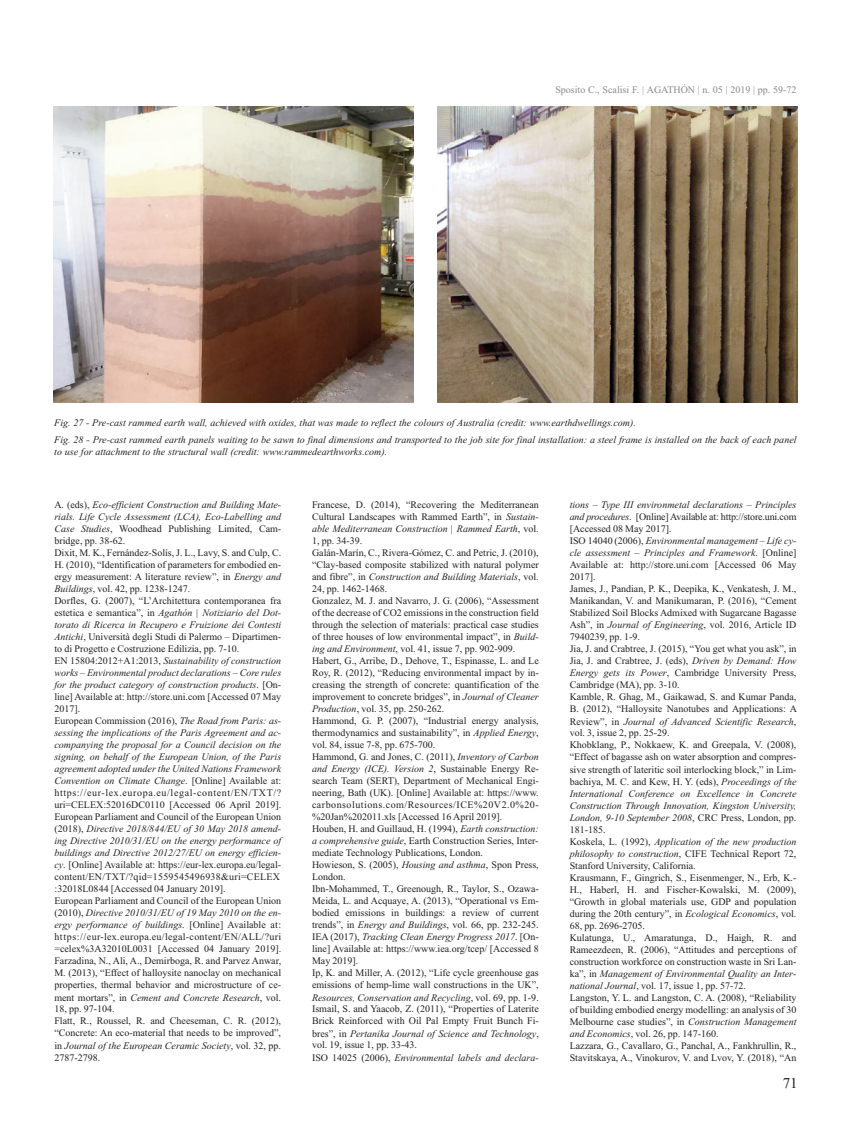
<style>
.page{position:relative;width:851px;height:1134px;background:#fff}
.page>*{position:absolute;margin:0;border:0;box-sizing:border-box;transform-origin:0 0}
.t1{font:15px "Times New Roman";color:#231f20}
.t2{font:10px/12px "Times New Roman";color:#231f20}
.t3{font:italic 10px/16.5px "Times New Roman";color:#231f20}
.t4{font:10px "Times New Roman";color:#8a8989}
.s1{font-style:italic}
</style>
<div class="page">
<img style="left:53px;top:106px;width:360px;height:296px">
<img style="left:437px;top:106px;width:360px;height:296px">
<p class="t4" style="left:555px;top:84px;width:243px">Sposito C., Scalisi F. | AGATHÓN | n. 05 | 2019 | pp. 59-72</p>
<p class="t3" style="left:54px;top:414px;width:743px">Fig. 27 - Pre-cast rammed earth wall, achieved with oxides, that was made to reflect the colours of Australia (credit: www.earthdwellings.com).<br>Fig. 28 - Pre-cast rammed earth panels waiting to be sawn to final dimensions and transported to the job site for final installation: a steel frame is installed on the back of each panel</p>
<p class="t3" style="left:54px;top:443px;width:334px">to use for attachment to the structural wall (credit: www.rammedearthworks.com).</p>
<p class="t2" style="left:312px;top:499px;width:228px">Francese, D. (2014), “Recovering the Mediterranean Cultural Landscapes with Rammed Earth”, in <span class="s1">Sustain&shy;able Mediterranean Construction | Rammed Earth</span>, vol.<br>1, pp. 34-39.<br>Galán-Marín, C., Rivera-Gómez, C. and Petric, J. (2010), “Clay-based composite stabilized with natural polymer and fibre”, in <span class="s1">Construction and Building Materials</span>, vol.<br>24, pp. 1462-1468.<br>Gonzalez, M. J. and Navarro, J. G. (2006), “Assessment of the decrease of CO2 emissions in the construction field through the selection of materials: practical case studies of three houses of low environmental impact”, in <span class="s1">Build&shy;ing and Environment</span>, vol. 41, issue 7, pp. 902-909.<br>Habert, G., Arribe, D., Dehove, T., Espinasse, L. and Le Roy, R. (2012), “Reducing environmental impact by in&shy;creasing the strength of concrete: quantification of the improvement to concrete bridges”, in <span class="s1">Journal of Cleaner Production</span>, vol. 35, pp. 250-262.<br>Hammond, G. P. (2007), “Industrial energy analysis, thermodynamics and sustainability”, in <span class="s1">Applied Energy</span>, vol. 84, issue 7-8, pp. 675-700.<br>Hammond, G. and Jones, C. (2011), <span class="s1">Inventory of Carbon and Energy (ICE). Version 2</span>, Sustainable Energy Re&shy;search Team (SERT), Department of Mechanical Engi&shy;neering, Bath (UK). [Online] Available at: https://www. carbonsolutions.com/Resources/ICE%20V2.0%20- %20Jan%202011.xls [Accessed 16 April 2019].<br>Houben, H. and Guillaud, H. (1994), <span class="s1">Earth construction: a comprehensive guide</span>, Earth Construction Series, Inter&shy;mediate Technology Publications, London.<br>Howieson, S. (2005), <span class="s1">Housing and asthma</span>, Spon Press, London.<br>Ibn-Mohammed, T., Greenough, R., Taylor, S., Ozawa-Meida, L. and Acquaye, A. (2013), “Operational vs Em&shy;bodied emissions in buildings: a review of current trends”, in <span class="s1">Energy and Buildings</span>, vol. 66, pp. 232-245.<br>IEA (2017), <span class="s1">Tracking Clean Energy Progress 2017</span>. [On&shy;line] Available at: https://www.iea.org/tcep/ [Accessed 8<br>May 2019].<br>Ip, K. and Miller, A. (2012), “Life cycle greenhouse gas emissions of hemp-lime wall constructions in the UK”, <span class="s1">Resources, Conservation and Recycling</span>, vol. 69, pp. 1-9.<br>Ismail, S. and Yaacob, Z. (2011), “Properties of Laterite Brick Reinforced with Oil Pal Empty Fruit Bunch Fi&shy;bres”, in <span class="s1">Pertanika Journal of Science and Technology</span>, vol. 19, issue 1, pp. 33-43.<br>ISO 14025 (2006), <span class="s1">Environmental labels and declara-</span></p>
<p class="t2" style="left:54px;top:499px;width:228px">A. (eds), <span class="s1">Eco-efficient Construction and Building Mate&shy;rials. Life Cycle Assessment (LCA), Eco-Labelling and Case Studies</span>, Woodhead Publishing Limited, Cam&shy;bridge, pp. 38-62.<br>Dixit, M. K., Fernández-Solís, J. L., Lavy, S. and Culp, C.<br>H. (2010), “Identification of parameters for embodied en&shy;ergy measurement: A literature review”, in <span class="s1">Energy and Buildings</span>, vol. 42, pp. 1238-1247.<br>Dorfles, G. (2007), “L’Architettura contemporanea fra estetica e semantica”, in <span class="s1">Agathón | Notiziario del Dot&shy;torato di Ricerca in Recupero e Fruizione dei Contesti Antichi</span>, Università degli Studi di Palermo – Dipartimen&shy;to di Progetto e Costruzione Edilizia, pp. 7-10.<br>EN 15804:2012+A1:2013, <span class="s1">Sustainability of construction works – Environmental product declarations – Core rules for the product category of construction products</span>. [On&shy;line] Available at: http://store.uni.com [Accessed 07 May 2017].<br>European Commission (2016), <span class="s1">The Road from Paris: as&shy;sessing the implications of the Paris Agreement and ac&shy;companying the proposal for a Council decision on the signing, on behalf of the European Union, of the Paris agreement adopted under the United Nations Framework Convention on Climate Change</span>. [Online] Available at: https://eur-lex.europa.eu/legal-content/EN/TXT/? uri=CELEX:52016DC0110 [Accessed 06 April 2019].<br>European Parliament and Council of the European Union (2018), <span class="s1">Directive 2018/844/EU of 30 May 2018 amend&shy;ing Directive 2010/31/EU on the energy performance of buildings and Directive 2012/27/EU on energy efficien&shy;cy</span>. [Online] Available at: https://eur-lex.europa.eu/legal&shy;content/EN/TXT/?qid=1559545496938&amp;uri=CELEX :32018L0844 [Accessed 04 January 2019].<br>European Parliament and Council of the European Union (2010), <span class="s1">Directive 2010/31/EU of 19 May 2010 on the en&shy;ergy performance of buildings</span>. [Online] Available at: https://eur-lex.europa.eu/legal-content/EN/ALL/?uri =celex%3A32010L0031 [Accessed 04 January 2019].<br>Farzadina, N., Ali, A., Demirboga, R. and Parvez Anwar, M. (2013), “Effect of halloysite nanoclay on mechanical properties, thermal behavior and microstructure of ce&shy;ment mortars”, in <span class="s1">Cement and Concrete Research</span>, vol.<br>18, pp. 97-104.<br>Flatt, R., Roussel, R. and Cheeseman, C. R. (2012), “Concrete: An eco-material that needs to be improved”, in <span class="s1">Journal of the European Ceramic Society</span>, vol. 32, pp.<br>2787-2798.</p>
<p class="t2" style="left:569px;top:499px;width:229px"><span class="s1">tions – Type III environmetal declarations – Principles and procedures</span>. [Online] Available at: http://store.uni.com [Accessed 08 May 2017].<br>ISO 14040 (2006), <span class="s1">Environmental management – Life cy&shy;cle assessment – Principles and Framework</span>. [Online] Available at: http://store.uni.com [Accessed 06 May 2017].<br>James, J., Pandian, P. K., Deepika, K., Venkatesh, J. M., Manikandan, V. and Manikumaran, P. (2016), “Cement Stabilized Soil Blocks Admixed with Sugarcane Bagasse Ash”, in <span class="s1">Journal of Engineering</span>, vol. 2016, Article ID 7940239, pp. 1-9.<br>Jia, J. and Crabtree, J. (2015), “You get what you ask”, in Jia, J. and Crabtree, J. (eds), <span class="s1">Driven by Demand: How Energy gets its Power</span>, Cambridge University Press, Cambridge (MA), pp. 3-10.<br>Kamble, R. Ghag, M., Gaikawad, S. and Kumar Panda, B. (2012), “Halloysite Nanotubes and Applications: A Review”, in <span class="s1">Journal of Advanced Scientific Research</span>, vol. 3, issue 2, pp. 25-29.<br>Khobklang, P., Nokkaew, K. and Greepala, V. (2008), “Effect of bagasse ash on water absorption and compres&shy;sive strength of lateritic soil interlocking block,” in Lim&shy;bachiya, M. C. and Kew, H. Y. (eds), <span class="s1">Proceedings of the International Conference on Excellence in Concrete Construction Through Innovation, Kingston University, London, 9-10 September 2008</span>, CRC Press, London, pp.<br>181-185.<br>Koskela, L. (1992), <span class="s1">Application of the new production philosophy to construction</span>, CIFE Technical Report 72, Stanford University, California.<br>Krausmann, F., Gingrich, S., Eisenmenger, N., Erb, K.- H., Haberl, H. and Fischer-Kowalski, M. (2009), “Growth in global materials use, GDP and population during the 20th century”, in <span class="s1">Ecological Economics</span>, vol.<br>68, pp. 2696-2705.<br>Kulatunga, U., Amaratunga, D., Haigh, R. and Rameezdeen, R. (2006), “Attitudes and perceptions of construction workforce on construction waste in Sri Lan&shy;ka”, in <span class="s1">Management of Environmental Quality an Inter&shy;national Journal</span>, vol. 17, issue 1, pp. 57-72.<br>Langston, Y. L. and Langston, C. A. (2008), “Reliability of building embodied energy modelling: an analysis of 30<br>Melbourne case studies”, in <span class="s1">Construction Management and Economics</span>, vol. 26, pp. 147-160.<br>Lazzara, G., Cavallaro, G., Panchal, A., Fankhrullin, R., Stavitskaya, A., Vinokurov, V. and Lvov, Y. (2018), “An</p>
<h1 class="t1" style="left:782px;top:1074px;width:16px">71</h1>
</div>
